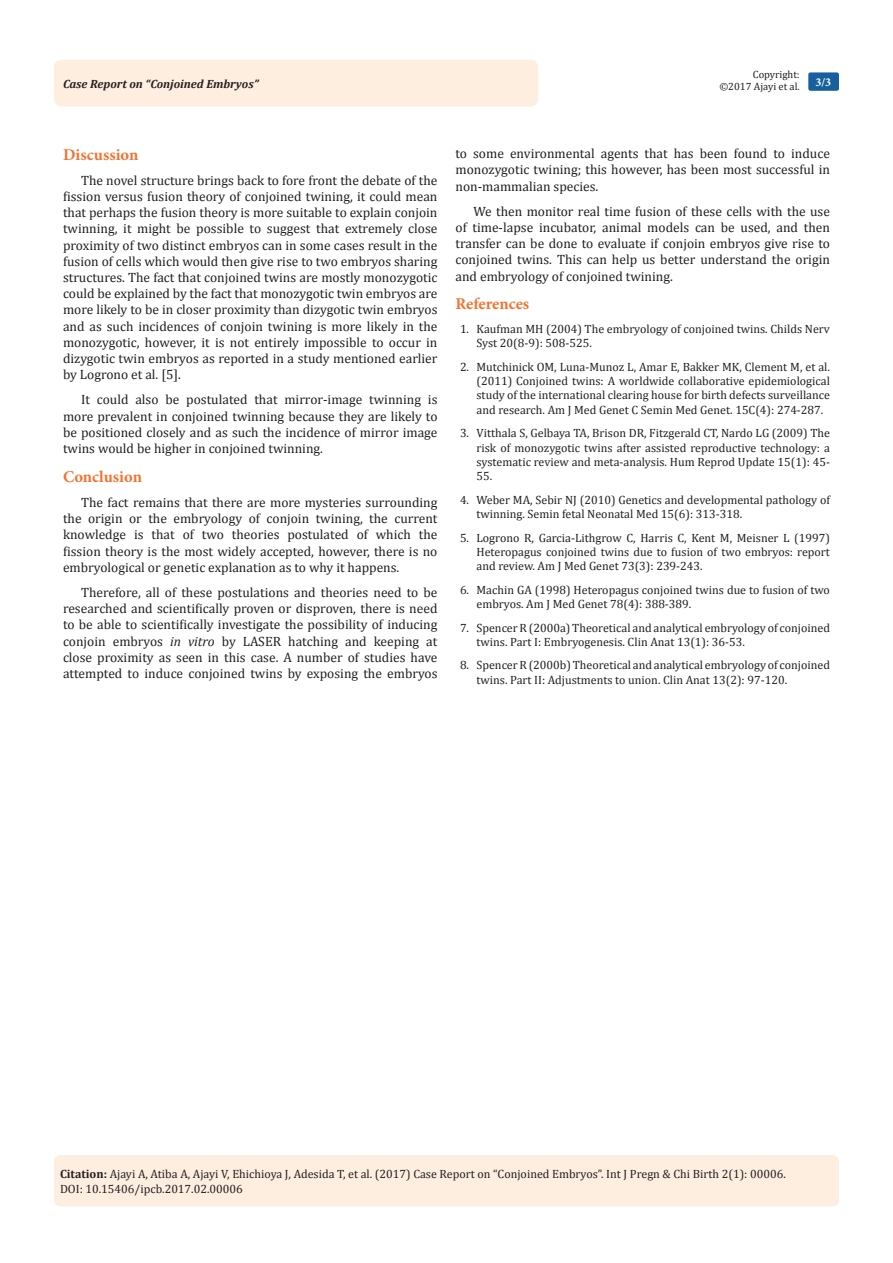
<style>
.page{position:relative;width:893px;height:1263px;background:#fff}
.page>*{position:absolute;margin:0;border:0;box-sizing:border-box;transform-origin:0 0}
.List_Paragraph{font:700 16.5px "Minion Pro";color:#f37331}
.t1{font:13.5px/16.2px "Cambria";color:#231f20;text-align:justify}
.Citation{font:12px/14.4px "Cambria";color:#231f20}
.t2{font:italic 700 12px "Cambria";color:#231f20}
.t3{font:700 12px "Minion Pro";color:#fff}
.t4{font:10.5px/12.6px "Cambria";color:#231f20;text-align:right}
.s1{font-style:italic}
.s2{font-weight:700}
</style>
<div class="page">
<div style="left:54px;top:1155px;width:785px;height:51px;background:#feeee0;border-radius:7px"></div>
<div style="left:54px;top:60px;width:484px;height:46px;background:#feeee0;border-radius:8px"></div>
<div style="left:808px;top:72px;width:31px;height:19px;background:#18609d;border-radius:2px"></div>
<p class="t4" style="left:719px;top:68px;width:82px">Copyright: ©2017 Ajayi et al.</p>
<p class="t2" style="left:63px;top:75px;width:197px">Case Report on “Conjoined Embryos”</p>
<p class="t3" style="left:815px;top:74px;width:17px">3/3</p>
<p class="List_Paragraph" style="left:63px;top:143px;width:77px">Discussion</p>
<p class="t1" style="left:63px;top:172px;width:376px;text-indent:18px">The novel structure brings back to fore front the debate of the fission versus fusion theory of conjoined twining, it could mean that perhaps the fusion theory is more suitable to explain conjoin twinning, it might be possible to suggest that extremely close proximity of two distinct embryos can in some cases result in the fusion of cells which would then give rise to two embryos sharing structures. The fact that conjoined twins are mostly monozygotic could be explained by the fact that monozygotic twin embryos are more likely to be in closer proximity than dizygotic twin embryos and as such incidences of conjoin twining is more likely in the monozygotic, however, it is not entirely impossible to occur in dizygotic twin embryos as reported in a study mentioned earlier by Logrono et al. [5].</p>
<p class="t1" style="left:63px;top:392px;width:376px;text-indent:18px">It could also be postulated that mirror-image twinning is more prevalent in conjoined twinning because they are likely to be positioned closely and as such the incidence of mirror image twins would be higher in conjoined twinning.</p>
<p class="List_Paragraph" style="left:63px;top:465px;width:81px">Conclusion</p>
<p class="t1" style="left:63px;top:494px;width:376px;text-indent:18px">The fact remains that there are more mysteries surrounding the origin or the embryology of conjoin twining, the current knowledge is that of two theories postulated of which the fission theory is the most widely accepted, however, there is no embryological or genetic explanation as to why it happens.</p>
<p class="t1" style="left:63px;top:584px;width:376px;text-indent:18px">Therefore, all of these postulations and theories need to be researched and scientifically proven or disproven, there is need to be able to scientifically investigate the possibility of inducing conjoin embryos <span class="s1">in vitro</span> by LASER hatching and keeping at close proximity as seen in this case. A number of studies have attempted to induce conjoined twins by exposing the embryos</p>
<p class="t1" style="left:455px;top:145px;width:376px">to some environmental agents that has been found to induce monozygotic twining; this however, has been most successful in non-mammalian species.</p>
<p class="t1" style="left:455px;top:203px;width:376px;text-indent:18px">We then monitor real time fusion of these cells with the use of time-lapse incubator, animal models can be used, and then transfer can be done to evaluate if conjoin embryos give rise to conjoined twins. This can help us better understand the origin and embryology of conjoined twining.</p>
<p class="List_Paragraph" style="left:455px;top:292px;width:75px">References</p>
<p class="Citation" style="left:476px;top:321px;width:355px;text-indent:-16px">1. Kaufman MH (2004) The embryology of conjoined twins. Childs Nerv<br>Syst 20(8-9): 508-525.</p>
<p class="Citation" style="left:476px;top:359px;width:355px;text-align:justify;text-indent:-16px">2. Mutchinick OM, Luna-Munoz L, Amar E, Bakker MK, Clement M, et al. (2011) Conjoined twins: A worldwide collaborative epidemiological study of the international clearing house for birth defects surveillance and research. Am J Med Genet C Semin Med Genet. 15C(4): 274-287.</p>
<p class="Citation" style="left:476px;top:426px;width:355px;text-align:justify;text-indent:-16px">3. Vitthala S, Gelbaya TA, Brison DR, Fitzgerald CT, Nardo LG (2009) The risk of monozygotic twins after assisted reproductive technology: a systematic review and meta-analysis. Hum Reprod Update 15(1): 45- 55.</p>
<p class="Citation" style="left:476px;top:492px;width:355px;text-indent:-16px">4. Weber MA, Sebir NJ (2010) Genetics and developmental pathology of twinning. Semin fetal Neonatal Med 15(6): 313-318.</p>
<p class="Citation" style="left:476px;top:530px;width:355px;text-align:justify;text-indent:-16px">5. Logrono R, Garcia-Lithgrow C, Harris C, Kent M, Meisner L (1997)<br>Heteropagus conjoined twins due to fusion of two embryos: report and review. Am J Med Genet 73(3): 239-243.</p>
<p class="Citation" style="left:476px;top:582px;width:355px;text-indent:-16px">6. Machin GA (1998) Heteropagus conjoined twins due to fusion of two embryos. Am J Med Genet 78(4): 388-389.</p>
<p class="Citation" style="left:476px;top:620px;width:355px;text-indent:-16px">7. Spencer R (2000a) Theoretical and analytical embryology of conjoined twins. Part I: Embryogenesis. Clin Anat 13(1): 36-53.</p>
<p class="Citation" style="left:476px;top:658px;width:355px;text-indent:-16px">8. Spencer R (2000b) Theoretical and analytical embryology of conjoined twins. Part II: Adjustments to union. Clin Anat 13(2): 97-120.</p>
<p class="Citation" style="left:60px;top:1167px;width:727px"><span class="s2">Citation:</span> Ajayi A, Atiba A, Ajayi V, Ehichioya J, Adesida T, et al. (2017) Case Report on “Conjoined Embryos”. Int J Pregn &amp; Chi Birth 2(1): 00006.</p>
<p class="Citation" style="left:60px;top:1181px;width:184px">DOI: 10.15406/ipcb.2017.02.00006</p>
</div>
